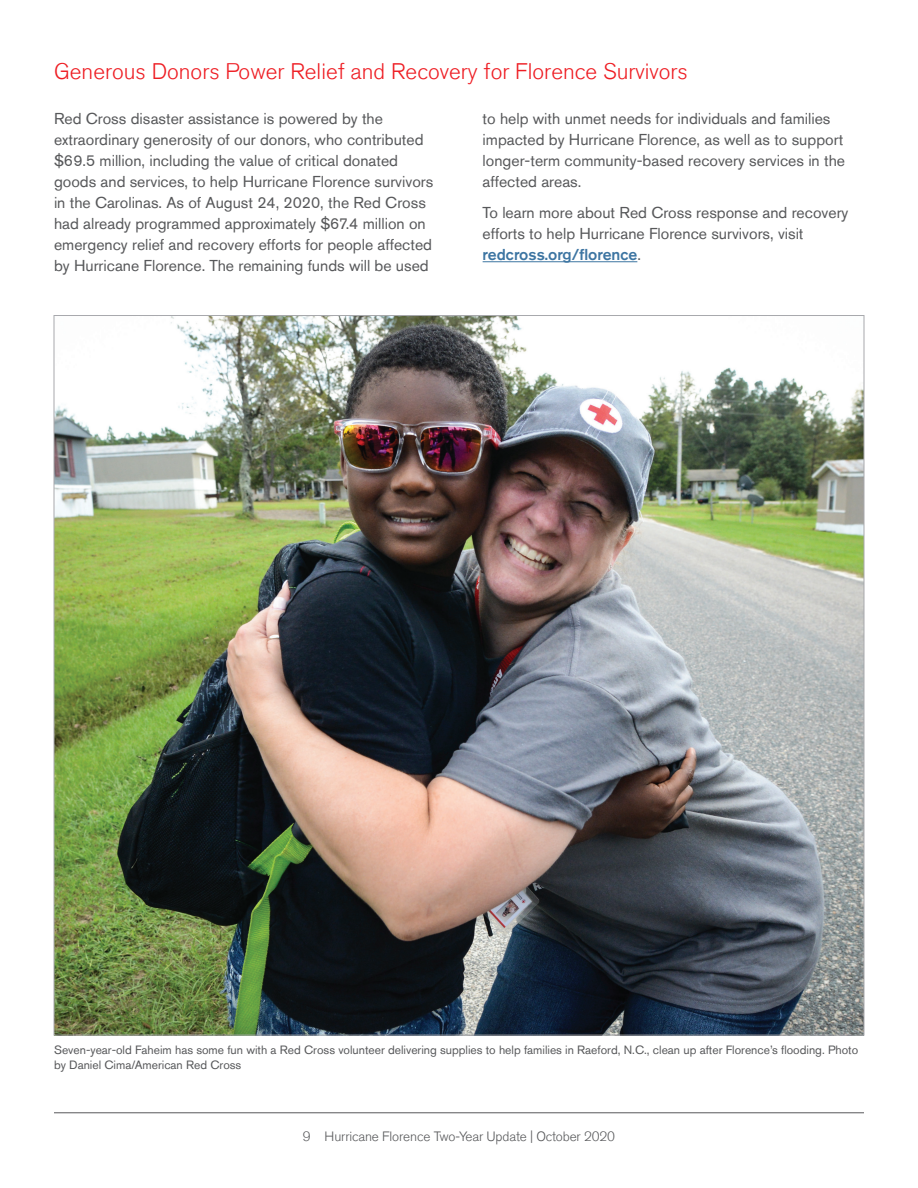
<style>
.page{position:relative;width:918px;height:1188px;background:#fff}
.page>*{position:absolute;margin:0;border:0;box-sizing:border-box;transform-origin:0 0}
.t1{font:300 22.5px "Akzidenz Grotesk Std";color:#ee1d23}
.t2{font:15.75px/21px "Akzidenz Grotesk Std";color:#57585a}
.t3{font:300 13.5px "Akzidenz Grotesk Std";letter-spacing:-.01em;color:#57585a}
.t4{font:12px/14.4px "Akzidenz Grotesk Std";color:#57585a}
.s1{font-weight:500;color:#3d75a2}
</style>
<div class="page">
<hr style="left:54px;top:1113px;width:810px;height:1px;background:#57585a">
<hr style="left:483px;top:261px;width:154px;height:1px;background:#3d75a2">
<img style="left:56px;top:317px;width:806px;height:716px">
<h1 class="t1" style="left:54px;top:58px;width:635px">Generous Donors Power Relief and Recovery for Florence Survivors</h1>
<p class="t2" style="left:54px;top:108px;width:381px">Red Cross disaster assistance is powered by the extraordinary generosity of our donors, who contributed $69.5 million, including the value of critical donated goods and services, to help Hurricane Florence survivors in the Carolinas. As of August 24, 2020, the Red Cross had already programmed approximately $67.4 million on emergency relief and recovery efforts for people affected by Hurricane Florence. The remaining funds will be used</p>
<p class="t2" style="left:483px;top:108px;width:364px">to help with unmet needs for individuals and families impacted by Hurricane Florence, as well as to support longer-term community-based recovery services in the affected areas.</p>
<p class="t2" style="left:483px;top:202px;width:367px">To learn more about Red Cross response and recovery efforts to help Hurricane Florence survivors, visit <span class="s1">redcross.org/florence</span>.</p>
<p class="t4" style="left:54px;top:1043px;width:806px">Seven-year-old Faheim has some fun with a Red Cross volunteer delivering supplies to help families in Raeford, N.C., clean up after Florence’s flooding. Photo by Daniel Cima/American Red Cross</p>
<p class="t3" style="left:303px;top:1128px;width:314px">9 Hurricane Florence Two-Year Update | October 2020</p>
</div>
